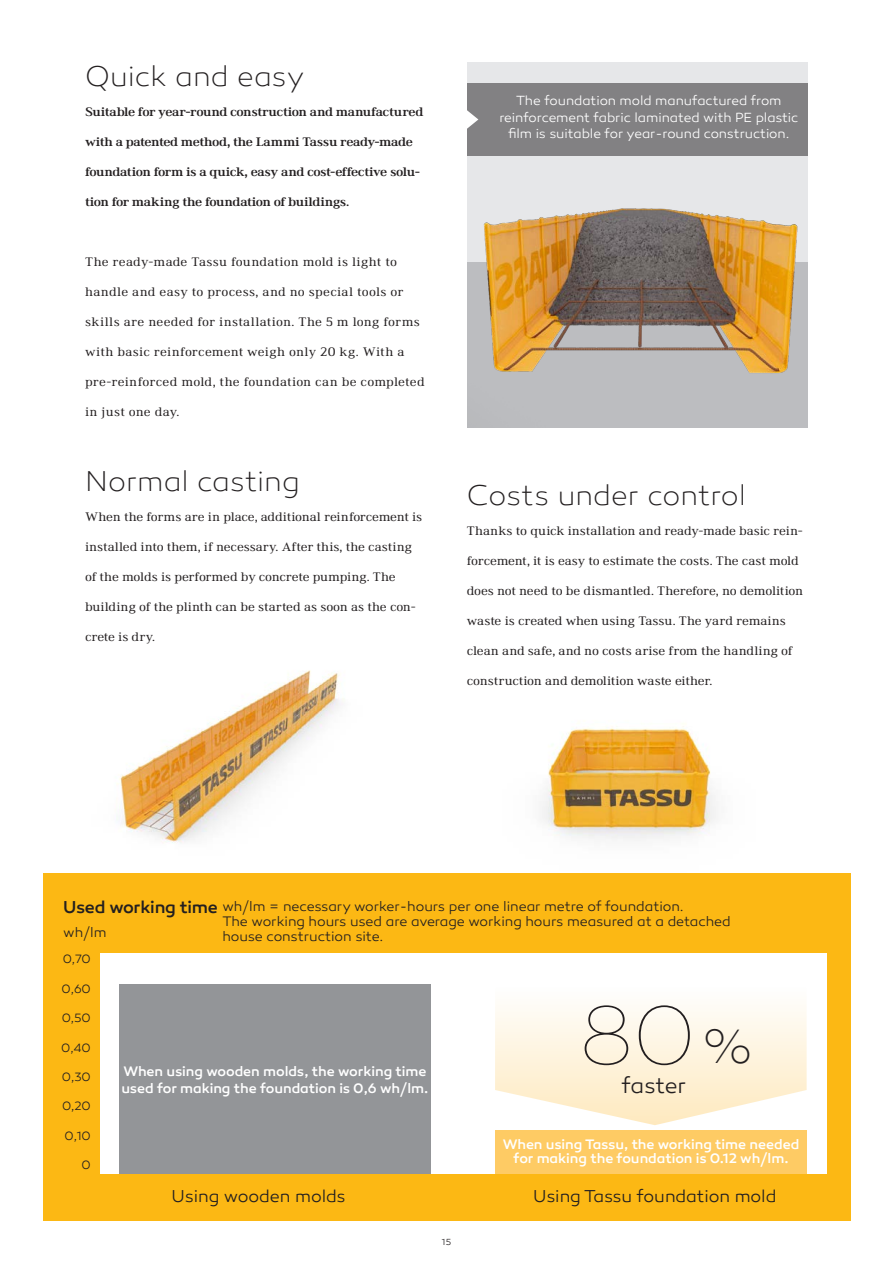
<style>
.page{position:relative;width:893px;height:1263px;background:#fff}
.page>*{position:absolute;margin:0;border:0;box-sizing:border-box;transform-origin:0 0}
.t1{font:100 84.3px "Canaro";color:#231f20}
.t2{font:200 29.25px "Canaro";color:#231f20}
.t3{font:300 22.5px "Canaro";letter-spacing:-.01em;color:#231f20}
.graafinumerot{font:300 17.55px "Canaro";letter-spacing:-.005em;color:#231f20}
.t4{font:500 17.55px "Canaro";letter-spacing:-.015em;color:#231f20}
.kuvateksti_1{font:300 14.1px/15px "Canaro";letter-spacing:-.005em;color:#231f20}
.kuvateksti_1-2{font:500 14.1px/17.5px "Canaro";letter-spacing:-.005em;color:#fff}
.kuvateksti_black{font:300 13.5px/16.5px "Canaro";letter-spacing:-.005em;color:#fff;text-align:center}
.t5{font:expanded 12.75px "Ethos";letter-spacing:.005em;color:#231f20}
.t6{font:700 expanded 12.75px "Ethos";letter-spacing:-.03em;color:#231f20}
.t7{font:expanded 12.75px "Ethos";letter-spacing:-.015em;color:#231f20}
.t8{font:expanded 12.75px "Ethos";letter-spacing:-.025em;color:#231f20}
.t9{font:expanded 12.75px "Ethos";letter-spacing:.025em;color:#231f20}
.t10{font:expanded 12.75px "Ethos";letter-spacing:-.02em;color:#231f20}
.graafinumerot-2{font:300 12.3px "Canaro";letter-spacing:-.01em;color:#231f20}
.t11{font:300 9px "Canaro";color:#231f20}
.s1{font-weight:200;font-size:49.05px}
</style>
<div class="page">
<img style="left:542px;top:726px;width:174px;height:115px">
<img style="left:117px;top:670px;width:227px;height:173px">
<div style="left:43px;top:873px;width:807px;height:347px;background:#fcb814"></div>
<div style="left:100px;top:953px;width:726px;height:221px;background:#fff"></div>
<div style="left:119px;top:985px;width:312px;height:189px;background:#939598"></div>
<div style="left:495px;top:1130px;width:312px;height:44px;background:#fecb64"></div>
<svg style="left:495px;top:1008px;width:312px;height:117px"></svg>
<img style="left:468px;top:62px;width:340px;height:366px">
<img style="left:468px;top:94px;width:90px;height:334px">
<p class="t2" style="left:85px;top:59px;width:221px">Quick and easy</p>
<p class="t6" style="left:85px;top:104px;width:340px">Suitable for year-round construction and manufactured</p>
<p class="t6" style="left:85px;top:134px;width:329px">with a patented method, the Lammi Tassu ready-made</p>
<p class="t6" style="left:85px;top:164px;width:336px">foundation form is a quick, easy and cost-effective solu-</p>
<p class="t6" style="left:85px;top:194px;width:266px">tion for making the foundation of buildings.</p>
<p class="t5" style="left:85px;top:254px;width:313px">The ready-made Tassu foundation mold is light to</p>
<p class="t5" style="left:85px;top:284px;width:320px">handle and easy to process, and no special tools or</p>
<p class="t9" style="left:85px;top:314px;width:336px">skills are needed for installation. The 5 m long forms</p>
<p class="t5" style="left:85px;top:344px;width:321px">with basic reinforcement weigh only 20 kg. With a</p>
<p class="t5" style="left:85px;top:374px;width:341px">pre-reinforced mold, the foundation can be completed</p>
<p class="t5" style="left:85px;top:404px;width:96px">in just one day.</p>
<p class="t2" style="left:85px;top:464px;width:216px">Normal casting</p>
<p class="t7" style="left:85px;top:509px;width:339px">When the forms are in place, additional reinforcement is</p>
<p class="t5" style="left:85px;top:539px;width:329px">installed into them, if necessary. After this, the casting</p>
<p class="t10" style="left:85px;top:569px;width:312px">of the molds is performed by concrete pumping. The</p>
<p class="t5" style="left:85px;top:599px;width:332px">building of the plinth can be started as soon as the con-</p>
<p class="t5" style="left:85px;top:629px;width:72px">crete is dry.</p>
<p class="kuvateksti_black" style="left:499px;top:92px;width:301px">The foundation mold manufactured from reinforcement fabric laminated with PE plastic film is suitable for year-round construction.</p>
<p class="t2" style="left:467px;top:478px;width:281px">Costs under control</p>
<p class="t5" style="left:467px;top:523px;width:337px">Thanks to quick installation and ready-made basic rein-</p>
<p class="t7" style="left:467px;top:553px;width:333px">forcement, it is easy to estimate the costs. The cast mold</p>
<p class="t8" style="left:467px;top:583px;width:338px">does not need to be dismantled. Therefore, no demolition</p>
<p class="t5" style="left:467px;top:613px;width:321px">waste is created when using Tassu. The yard remains</p>
<p class="t5" style="left:467px;top:643px;width:327px">clean and safe, and no costs arise from the handling of</p>
<p class="t8" style="left:467px;top:673px;width:247px">construction and demolition waste either.</p>
<p class="t4" style="left:63px;top:897px;width:156px">Used working time</p>
<p class="kuvateksti_1" style="left:222px;top:898px;width:510px">wh/lm = necessary worker-hours per one linear metre of foundation.<br>The working hours used are average working hours measured at a detached house construction site.</p>
<p class="kuvateksti_1" style="left:63px;top:924px;width:45px">wh/lm</p>
<p class="graafinumerot-2" style="left:63px;top:952px;width:30px">0,70</p>
<p class="graafinumerot-2" style="left:62px;top:981px;width:31px">0,60</p>
<p class="graafinumerot-2" style="left:62px;top:1011px;width:31px">0,50</p>
<p class="graafinumerot-2" style="left:61px;top:1040px;width:31px">0,40</p>
<p class="graafinumerot-2" style="left:62px;top:1070px;width:31px">0,30</p>
<p class="graafinumerot-2" style="left:62px;top:1099px;width:30px">0,20</p>
<p class="graafinumerot-2" style="left:65px;top:1128px;width:28px">0,10</p>
<p class="graafinumerot-2" style="left:82px;top:1158px;width:11px">0</p>
<p class="kuvateksti_1-2" style="left:121px;top:1062px;width:309px">When using wooden molds, the working time used for making the foundation is 0,6 wh/lm.</p>
<p class="graafinumerot" style="left:172px;top:1186px;width:176px">Using wooden molds</p>
<p class="t11" style="left:442px;top:1237px;width:11px">15</p>
<p class="t1" style="left:580px;top:987px;width:176px">80<span class="s1">%</span></p>
<p class="t3" style="left:622px;top:1072px;width:66px">faster</p>
<p class="kuvateksti_1-2" style="left:503px;top:1137px;width:298px;line-height:14.1px;text-align:center">When using Tassu, the working time needed for making the foundation is 0.12 wh/lm.</p>
<p class="graafinumerot" style="left:533px;top:1186px;width:245px">Using Tassu foundation mold</p>
</div>
